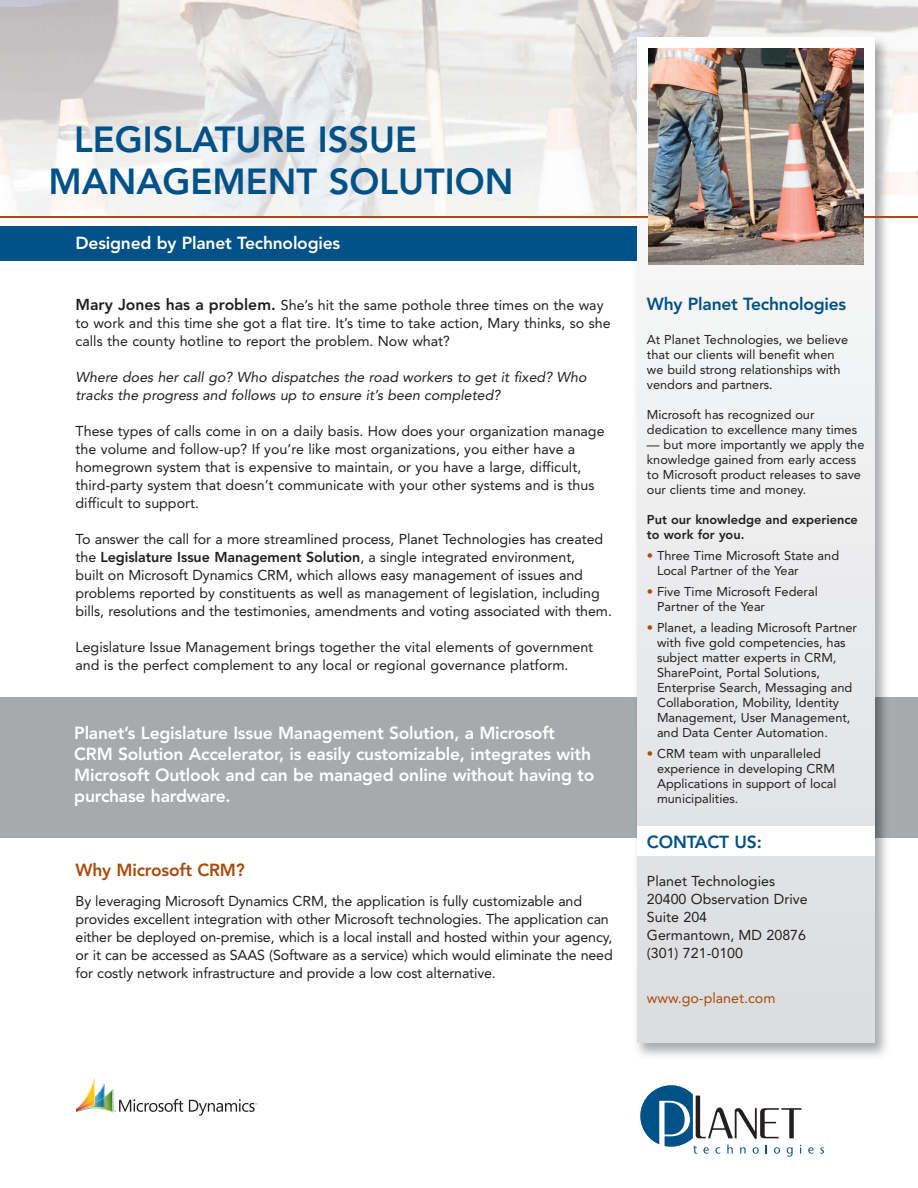
<style>
.page{position:relative;width:918px;height:1188px;background:#fff}
.page>*{position:absolute;margin:0;border:0;box-sizing:border-box;transform-origin:0 0}
.t1{font:800 36px/42px "Avenir";color:#005187}
.t2{font:800 17.4px/21px "Avenir";letter-spacing:-.01em;color:#fff}
.t3{font:800 17.4px "Avenir";letter-spacing:-.01em;color:#005187}
.t4{font:800 17.4px "Avenir";letter-spacing:-.01em;color:#a84b0d}
.t5{font:14.25px/18px "Avenir";letter-spacing:-.005em;color:#231f20}
.t6{font:italic 14.25px/18px "Avenir";color:#231f20}
.t7{font:14.25px "Avenir";color:#a84b0d}
.t8{font:12.75px/15px "Avenir";color:#231f20}
.t9{font:800 12.75px/15px "Avenir";color:#231f20}
.s1{font-weight:800;font-size:15.75px}
.s2{font-weight:800}
.s3{color:#a84b0d}
</style>
<div class="page">
<img style="left:0;top:0;width:918px;height:216px">
<div style="left:0;top:697px;width:918px;height:140px;background:#a6aaad"></div>
<svg style="left:640px;top:1085px;width:162px;height:72px"></svg>
<svg style="left:808px;top:1147px;width:6px;height:7px"></svg>
<svg style="left:820px;top:1147px;width:4px;height:7px"></svg>
<img style="left:630px;top:31px;width:264px;height:1025px">
<div style="left:637px;top:38px;width:238px;height:1004px;background:linear-gradient(to bottom,#fdfdfd,#dbdddf)"></div>
<div style="left:637px;top:827px;width:238px;height:29px;background:#fff"></div>
<hr style="left:0;top:216px;width:918px;height:2px;background:#a84b0d">
<div style="left:0;top:227px;width:637px;height:34px;background:#005187"></div>
<img style="left:648px;top:49px;width:216px;height:216px">
<svg style="left:189px;top:1099px;width:68px;height:17px"></svg>
<svg style="left:76px;top:1077px;width:107px;height:36px"></svg>
<h1 class="t1" style="left:49px;top:122px;width:466px;text-indent:26px">LEGISLATURE ISSUE<br>MANAGEMENT SOLUTION</h1>
<p class="t2" style="left:76px;top:234px;width:266px">Designed by Planet Technologies</p>
<p class="t5" style="left:76px;top:298px;width:537px"><span class="s1">Mary Jones has a problem.</span> She’s hit the same pothole three times on the way to work and this time she got a flat tire. It’s time to take action, Mary thinks, so she calls the county hotline to report the problem. Now what?</p>
<p class="t6" style="left:76px;top:370px;width:513px">Where does her call go? Who dispatches the road workers to get it fixed? Who tracks the progress and follows up to ensure it’s been completed?</p>
<p class="t5" style="left:76px;top:424px;width:531px">These types of calls come in on a daily basis. How does your organization manage the volume and follow-up? If you’re like most organizations, you either have a homegrown system that is expensive to maintain, or you have a large, difficult, third-party system that doesn’t communicate with your other systems and is thus difficult to support.</p>
<p class="t5" style="left:76px;top:532px;width:538px">To answer the call for a more streamlined process, Planet Technologies has created the <span class="s2">Legislature Issue Management Solution</span>, a single integrated environment,<br>built on Microsoft Dynamics CRM, which allows easy management of issues and problems reported by constituents as well as management of legislation, including bills, resolutions and the testimonies, amendments and voting associated with them.</p>
<p class="t5" style="left:76px;top:640px;width:519px">Legislature Issue Management brings together the vital elements of government and is the perfect complement to any local or regional governance platform.</p>
<p class="t2" style="left:74px;top:724px;width:522px">Planet’s Legislature Issue Management Solution, a Microsoft CRM Solution Accelerator, is easily customizable, integrates with Microsoft Outlook and can be managed online without having to purchase hardware.</p>
<p class="t4" style="left:76px;top:863px;width:171px">Why Microsoft CRM?</p>
<p class="t5" style="left:76px;top:893px;width:539px">By leveraging Microsoft Dynamics CRM, the application is fully customizable and provides excellent integration with other Microsoft technologies. The application can either be deployed on-premise, which is a local install and hosted within your agency, or it can be accessed as SAAS (Software as a service) which would eliminate the need for costly network infrastructure and provide a low cost alternative.</p>
<p class="t3" style="left:647px;top:296px;width:201px">Why Planet Technologies</p>
<p class="t8" style="left:647px;top:333px;width:203px">At Planet Technologies, we believe that our clients will benefit when we build strong relationships with vendors and partners.</p>
<p class="t8" style="left:647px;top:408px;width:212px">Microsoft has recognized our dedication to excellence many times</p>
<p class="t8" style="left:647px;top:438px;width:219px">— but more importantly we apply the knowledge gained from early access to Microsoft product releases to save our clients time and money.</p>
<p class="t9" style="left:647px;top:513px;width:212px">Put our knowledge and experience to work for you.</p>
<p class="t8" style="left:657px;top:549px;width:184px;text-indent:-10px"><span class="s3">•</span> Three Time Microsoft State and<br>Local Partner of the Year</p>
<p class="t8" style="left:657px;top:585px;width:162px;text-indent:-10px"><span class="s3">•</span> Five Time Microsoft Federal<br>Partner of the Year</p>
<p class="t8" style="left:657px;top:621px;width:202px;text-indent:-10px"><span class="s3">•</span> Planet, a leading Microsoft Partner with five gold competencies, has subject matter experts in CRM,<br>SharePoint, Portal Solutions,<br>Enterprise Search, Messaging and<br>Collaboration, Mobility, Identity<br>Management, User Management, and Data Center Automation.</p>
<p class="t8" style="left:657px;top:747px;width:181px;text-indent:-10px"><span class="s3">•</span> CRM team with unparalleled experience in developing CRM<br>Applications in support of local municipalities.</p>
<p class="t3" style="left:647px;top:835px;width:116px">CONTACT US:</p>
<p class="t5" style="left:647px;top:873px;width:162px">Planet Technologies<br>20400 Observation Drive<br>Suite 204<br>Germantown, MD 20876 (301) 721-0100</p>
<p class="t7" style="left:647px;top:992px;width:130px">www.go-planet.com</p>
</div>
